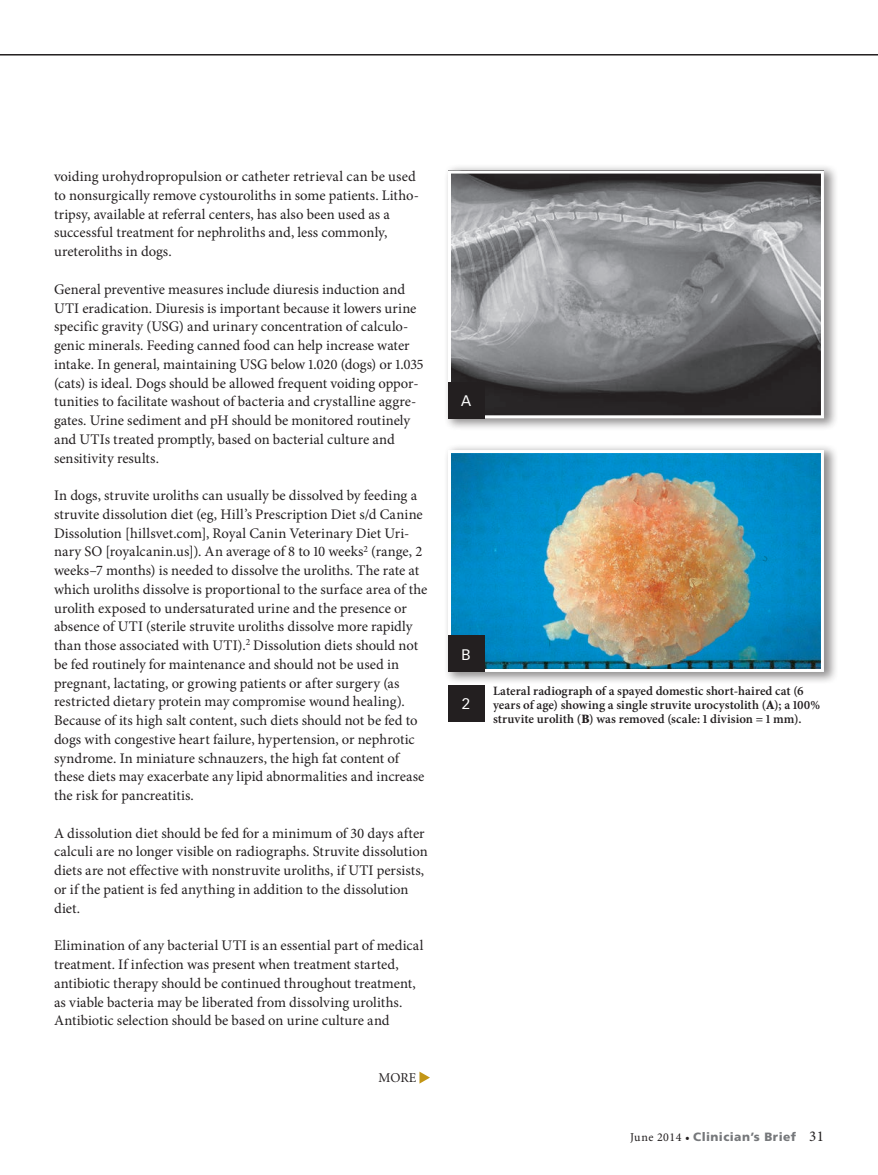
<style>
.page{position:relative;width:878px;height:1175px;background:#fff}
.page>*{position:absolute;margin:0;border:0;box-sizing:border-box;transform-origin:0 0}
.Figure_Number{font:15px "Vectora LT Std";color:#fff}
.Body_Minion_Pro{font:14.7px/18.8px "Minion Pro";color:#231f20}
.t1{font:13.5px "Minion";color:#231f20}
.Figure_Caption{font:600 12.75px/14.2px "Minion Pro";letter-spacing:.005em;color:#231f20}
.t2{font:900 12px "Frutiger";letter-spacing:.035em;color:#76787b}
.s1{font-family:"Minion";font-weight:900}
.s2{font-family:"Minion Pro";font-weight:400;color:#231f20}
.s3{font-family:"Minion Pro";font-weight:400;font-size:15px;color:#231f20}
</style>
<div class="page">
<hr style="left:0;top:54px;width:878px;height:2px;background:#231f20">
<div style="left:444px;top:164px;width:394px;height:267px;background:#231f20;opacity:.5"></div>
<img style="left:452px;top:175px;width:368px;height:239px">
<div style="left:448px;top:171px;width:376px;height:247px;border:3px solid #fff"></div>
<div style="left:448px;top:382px;width:36px;height:36px;background:#231f20"></div>
<div style="left:444px;top:443px;width:394px;height:241px;background:#231f20;opacity:.5"></div>
<img style="left:452px;top:454px;width:368px;height:214px">
<div style="left:448px;top:450px;width:376px;height:222px;border:3px solid #fff"></div>
<div style="left:448px;top:636px;width:36px;height:36px;background:#231f20"></div>
<svg style="left:419px;top:1071px;width:11px;height:12px"></svg>
<div style="left:448px;top:685px;width:36px;height:36px;background:#231f20"></div>
<p class="Body_Minion_Pro" style="left:54px;top:167px;width:366px">voiding urohydropropulsion or catheter retrieval can be used to nonsurgically remove cystouroliths in some patients. Litho&shy;tripsy, available at referral centers, has also been used as a successful treatment for nephroliths and, less commonly, ureteroliths in dogs.</p>
<p class="Body_Minion_Pro" style="left:54px;top:280px;width:371px">General preventive measures include diuresis induction and UTI eradication. Diuresis is important because it lowers urine specific gravity (USG) and urinary concentration of calculo&shy;genic minerals. Feeding canned food can help increase water intake. In general, maintaining USG below 1.020 (dogs) or 1.035 (cats) is ideal. Dogs should be allowed frequent voiding oppor&shy;tunities to facilitate washout of bacteria and crystalline aggre&shy;gates. Urine sediment and pH should be monitored routinely and UTIs treated promptly, based on bacterial culture and sensitivity results.</p>
<p class="Body_Minion_Pro" style="left:54px;top:486px;width:375px">In dogs, struvite uroliths can usually be dissolved by feeding a struvite dissolution diet (eg, Hill’s Prescription Diet s/d Canine Dissolution [hillsvet.com], Royal Canin Veterinary Diet Uri&shy;nary SO [royalcanin.us]). An average of 8 to 10 weeks<sup>2</sup> (range, 2 weeks–7 months) is needed to dissolve the uroliths. The rate at which uroliths dissolve is proportional to the surface area of the urolith exposed to undersaturated urine and the presence or absence of UTI (sterile struvite uroliths dissolve more rapidly than those associated with UTI).<sup>2</sup> Dissolution diets should not be fed routinely for maintenance and should not be used in pregnant, lactating, or growing patients or after surgery (as restricted dietary protein may compromise wound healing).<br>Because of its high salt content, such diets should not be fed to dogs with congestive heart failure, hypertension, or nephrotic syndrome. In miniature schnauzers, the high fat content of these diets may exacerbate any lipid abnormalities and increase the risk for pancreatitis.</p>
<p class="Body_Minion_Pro" style="left:54px;top:823px;width:375px">A dissolution diet should be fed for a minimum of 30 days after calculi are no longer visible on radiographs. Struvite dissolution diets are not effective with nonstruvite uroliths, if UTI persists, or if the patient is fed anything in addition to the dissolution diet.</p>
<p class="Body_Minion_Pro" style="left:54px;top:936px;width:371px">Elimination of any bacterial UTI is an essential part of medical treatment. If infection was present when treatment started, antibiotic therapy should be continued throughout treatment, as viable bacteria may be liberated from dissolving uroliths.<br>Antibiotic selection should be based on urine culture and</p>
<p class="t1" style="left:378px;top:1071px;width:39px">MORE</p>
<p class="Figure_Number" style="left:461px;top:392px;width:12px">A</p>
<p class="Figure_Number" style="left:461px;top:645px;width:11px">B</p>
<p class="Figure_Number" style="left:462px;top:695px;width:10px">2</p>
<p class="Figure_Caption" style="left:493px;top:683px;width:328px">Lateral radiograph of a spayed domestic short-haired cat (6 years of age) showing a single struvite urocystolith (<span class="s1">A</span>); a 100% struvite urolith (<span class="s1">B</span>) was removed (scale: 1 division = 1 mm).</p>
<p class="t2" style="left:630px;top:1129px;width:195px"><span class="s2">June 2014 •</span> Clinician’s Brief <span class="s3">31</span></p>
</div>
